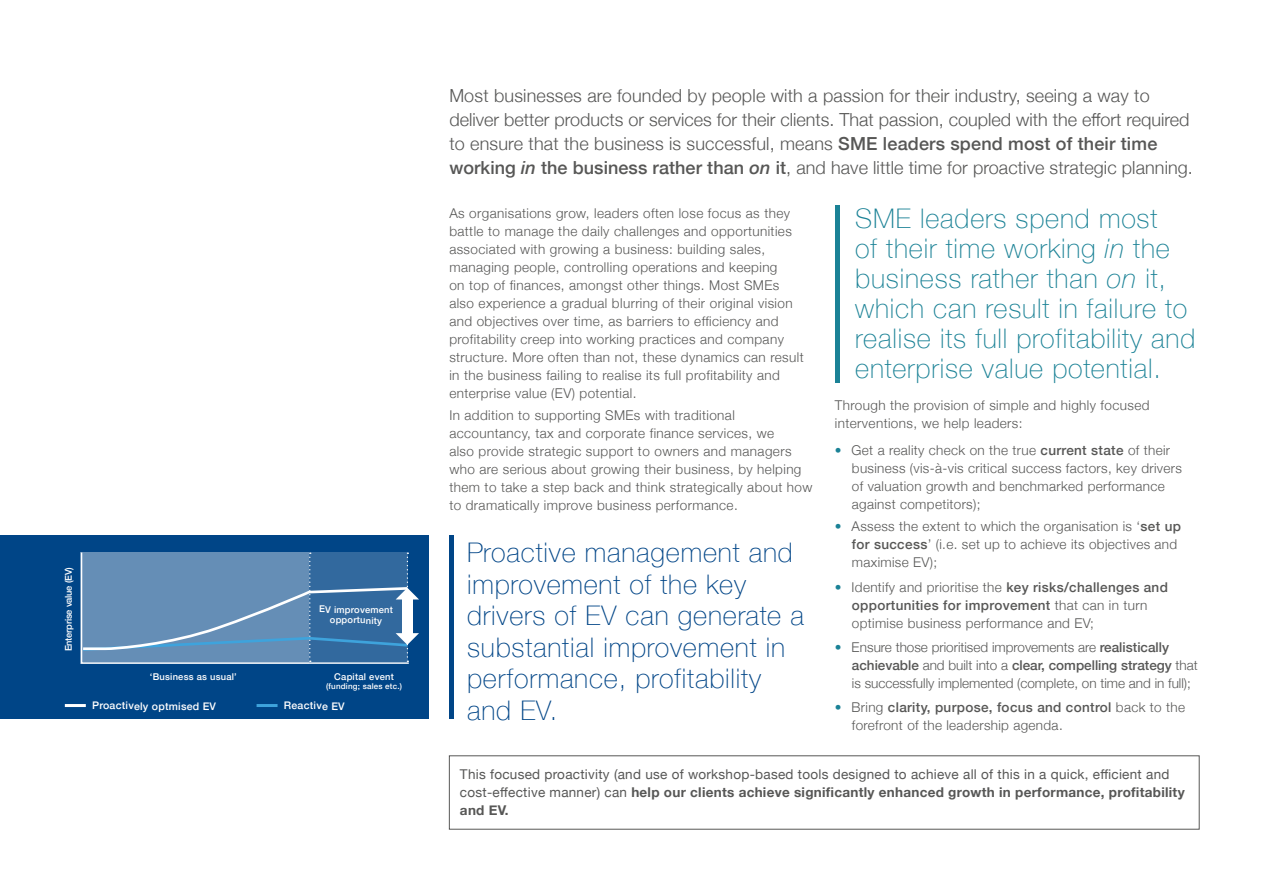
<style>
.page{position:relative;width:1263px;height:893px;background:#fff}
.page>*{position:absolute;margin:0;border:0;box-sizing:border-box;transform-origin:0 0}
.t1{font:100 27px/30px "Helvetica Neue";letter-spacing:.03em;color:#1b8296}
.t2{font:100 27px/31.5px "Helvetica Neue";letter-spacing:.03em;color:#004587}
.t3{font:300 18px/24px "Helvetica Neue";letter-spacing:.005em;color:#575756}
.t4{font:300 13.5px/18px "Helvetica Neue";letter-spacing:.03em;color:#575756}
.t5{font:13.5px/18px "Helvetica Neue";letter-spacing:.02em;color:#575756}
.t6{font:300 13.5px/18px "Helvetica Neue";color:#575756}
.t7{font:500 10.5px "Helvetica Neue";color:#fff}
.t8{font:500 9.3px/10.6px "Helvetica Neue";letter-spacing:.025em;color:#fff;text-align:center}
.t9{font:500 9.3px "Helvetica Neue";letter-spacing:-.025em;color:#fff}
.t10{font:500 7.95px "Helvetica Neue";letter-spacing:.025em;color:#fff}
.s1{font-weight:500}
.s2{font-weight:500;font-style:italic}
.s3{font-style:italic}
.s4{color:#1b8296}
.s5{font-weight:700}
</style>
<div class="page">
<div style="left:0;top:536px;width:428px;height:183px;background:#004587"></div>
<hr style="left:835px;top:205px;width:4px;height:178px;background:#1b8296">
<div style="left:449px;top:536px;width:5px;height:183px;background:#004587"></div>
<hr style="left:65px;top:704px;width:21px;height:3px;background:#fff">
<hr style="left:257px;top:704px;width:21px;height:3px;background:#3ea3dc">
<svg style="left:80px;top:552px;width:339px;height:112px;background:#5c88b3"></svg>
<div style="left:449px;top:755px;width:750px;height:75px;border:1px solid #575756"></div>
<p class="t9" style="left:61px;top:651px;width:86px;rotate:-90deg">Enterprise value (EV)</p>
<p class="t8" style="left:319px;top:603px;width:75px;rotate:1deg">EV improvement opportunity</p>
<p class="t8" style="left:150px;top:670px;width:88px">‘Business as usual’</p>
<p class="t8" style="left:334px;top:670px;width:61px">Capital event</p>
<p class="t10" style="left:326px;top:680px;width:77px">(funding; sales etc.)</p>
<p class="t7" style="left:92px;top:696px;width:125px;rotate:1deg">Proactively optmised EV</p>
<p class="t7" style="left:284px;top:697px;width:62px;rotate:1deg">Reactive EV</p>
<p class="t3" style="left:449px;top:83px;width:745px">Most businesses are founded by people with a passion for their industry, seeing a way to deliver better products or services for their clients. That passion, coupled with the effort required to ensure that the business is successful, means <span class="s1">SME leaders spend most of their time working</span> <span class="s2">in</span> <span class="s1">the business rather than</span> <span class="s2">on</span> <span class="s1">it</span>, and have little time for proactive strategic planning.</p>
<p class="t4" style="left:449px;top:203px;width:356px">As organisations grow, leaders often lose focus as they battle to manage the daily challenges and opportunities associated with growing a business: building sales, managing people, controlling operations and keeping<br>on top of finances, amongst other things. Most SMEs also experience a gradual blurring of their original vision and objectives over time, as barriers to efficiency and profitability creep into working practices and company structure. More often than not, these dynamics can result in the business failing to realise its full profitability and enterprise value (EV) potential.</p>
<p class="t4" style="left:449px;top:405px;width:365px">In addition to supporting SMEs with traditional accountancy, tax and corporate finance services, we<br>also provide strategic support to owners and managers who are serious about growing their business, by helping them to take a step back and think strategically about how to dramatically improve business performance.</p>
<h1 class="t1" style="left:855px;top:202px;width:341px">SME leaders spend most<br>of their time working <span class="s3">in</span> the business rather than <span class="s3">on</span> it, which can result in failure to realise its full profitability and enterprise value potential.</h1>
<p class="t4" style="left:835px;top:396px;width:316px">Through the provision of simple and highly focused interventions, we help leaders:</p>
<p class="t4" style="left:852px;top:440px;width:331px;text-indent:-17px"><span class="s4">•</span> Get a reality check on the true <span class="s1">current state</span> of their business (vis-à-vis critical success factors, key drivers of valuation growth and benchmarked performance against competitors);</p>
<p class="t4" style="left:852px;top:516px;width:331px;text-indent:-17px"><span class="s4">•</span> Assess the extent to which the organisation is ‘<span class="s1">set up for success</span>’ (i.e. set up to achieve its objectives and maximise EV);</p>
<p class="t4" style="left:852px;top:577px;width:318px;text-indent:-17px"><span class="s4">•</span> Identify and prioritise the <span class="s1">key risks/challenges and opportunities for improvement</span> that can in turn optimise business performance and EV;</p>
<p class="t6" style="left:852px;top:637px;width:347px;text-indent:-17px"><span class="s4">•</span> Ensure those prioritised improvements are <span class="s1">realistically achievable</span> and built into a <span class="s1">clear, compelling strategy</span> that is successfully implemented (complete, on time and in full);</p>
<p class="t4" style="left:852px;top:697px;width:335px;text-indent:-17px"><span class="s4">•</span> Bring <span class="s1">clarity, purpose, focus and control</span> back to the forefront of the leadership agenda.</p>
<h1 class="t2" style="left:467px;top:536px;width:338px">Proactive management and improvement of the key drivers of EV can generate a substantial improvement in performance, profitability and EV.</h1>
<p class="t5" style="left:460px;top:766px;width:726px">This focused proactivity (and use of workshop-based tools designed to achieve all of this in a quick, efficient and cost-effective manner) can <span class="s5">help our clients achieve significantly enhanced growth in performance, profitability and EV.</span></p>
</div>
